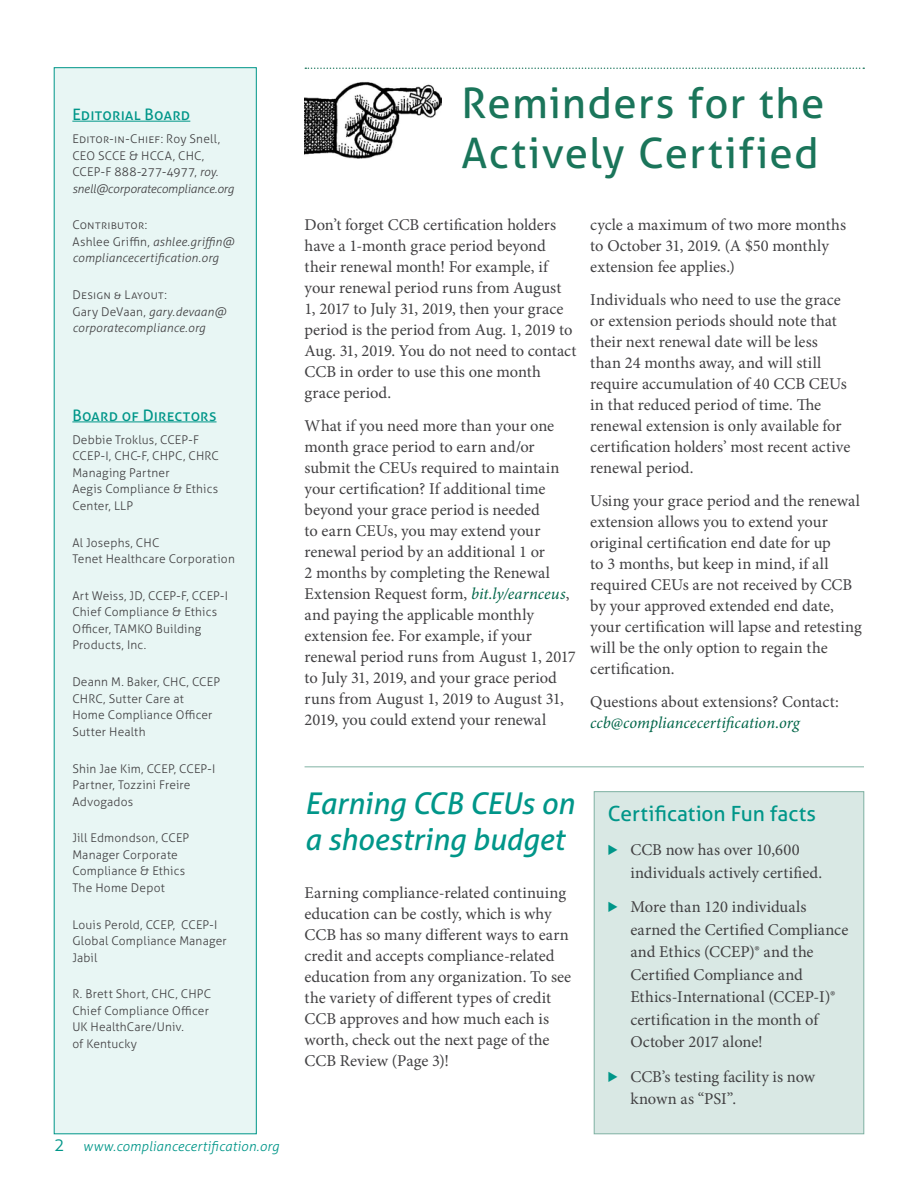
<style>
.page{position:relative;width:918px;height:1188px;background:#fff}
.page>*{position:absolute;margin:0;border:0;box-sizing:border-box;transform-origin:0 0}
.t1{font:42px/50.4px "Aller";letter-spacing:.03em;color:#1a755a}
.t2{font:italic 30px/36px "Aller";letter-spacing:-.01em;color:#009689}
.t3{font:21px "Aller";color:#009689}
.t4{font:16.5px/21px "Minion Pro";color:#414042}
.t5{font:italic 16.5px "Minion Pro";color:#006548}
.t6{font:15.75px "Aller";letter-spacing:.02em;color:#009689}
.t7{font:italic 300 13.5px "Aller";letter-spacing:.01em;color:#009689}
.t8{font:300 12px/16.5px "Aller";letter-spacing:.015em;color:#414042}
.t9{font:italic 300 12px/16.5px "Aller";letter-spacing:.015em;color:#414042}
.s1{font-style:italic}
.s2{font-style:normal}
.s3{font-style:normal;font-size:18px}
.s4{font-style:italic;color:#006548}
.s5{font-family:"Mar Vo Sym";color:#009689}
</style>
<div class="page">
<div style="left:54px;top:68px;width:202px;height:1066px;background:#e6f5f3"></div>
<hr style="left:72px;top:121px;width:118px;height:1px;background:#009689">
<hr style="left:72px;top:422px;width:145px;height:1px;background:#009689">
<img style="left:305px;top:81px;width:136px;height:77px">
<svg style="left:305px;top:68px;width:559px;height:1px"></svg>
<hr style="left:305px;top:766px;width:559px;height:1px;background:#80b2a3">
<div style="left:594px;top:792px;width:270px;height:342px;background:#d9e8e4"></div>
<div style="left:594px;top:791px;width:270px;height:343px;border:1px solid #80b2a3"></div>
<p class="t6" style="left:72px;top:105px;width:119px">Editorial Board</p>
<p class="t8" style="left:72px;top:131px;width:163px">Editor-in-Chief: Roy Snell,<br>CEO SCCE &amp; HCCA, CHC,<br>CCEP-F 888-277-4977, <span class="s1">roy. snell@corporatecompliance.org</span></p>
<p class="t9" style="left:72px;top:217px;width:163px"><span class="s2">Contributor:<br>Ashlee Griffin,</span> ashlee.griffin@ compliancecertification.org</p>
<p class="t9" style="left:72px;top:287px;width:155px"><span class="s2">Design &amp; Layout:<br>Gary DeVaan,</span> gary.devaan@ corporatecompliance.org</p>
<p class="t6" style="left:72px;top:406px;width:146px">Board of Directors</p>
<p class="t8" style="left:72px;top:431px;width:148px">Debbie Troklus, CCEP-F<br>CCEP-I, CHC‑F, CHPC, CHRC<br>Managing Partner<br>Aegis Compliance &amp; Ethics<br>Center, LLP</p>
<p class="t8" style="left:72px;top:534px;width:164px">Al Josephs, CHC<br>Tenet Healthcare Corporation</p>
<p class="t8" style="left:72px;top:588px;width:157px">Art Weiss, JD, CCEP-F, CCEP-I<br>Chief Compliance &amp; Ethics<br>Officer, TAMKO Building<br>Products, Inc.</p>
<p class="t8" style="left:72px;top:674px;width:149px">Deann M. Baker, CHC, CCEP<br>CHRC, Sutter Care at<br>Home Compliance Officer<br>Sutter Health</p>
<p class="t8" style="left:72px;top:760px;width:145px">Shin Jae Kim, CCEP, CCEP-I<br>Partner, Tozzini Freire<br>Advogados</p>
<p class="t8" style="left:72px;top:830px;width:118px">Jill Edmondson, CCEP<br>Manager Corporate<br>Compliance &amp; Ethics<br>The Home Depot</p>
<p class="t8" style="left:72px;top:916px;width:156px">Louis Perold, CCEP, CCEP-I<br>Global Compliance Manager<br>Jabil</p>
<p class="t8" style="left:72px;top:986px;width:140px">R. Brett Short, CHC, CHPC<br>Chief Compliance Officer<br>UK HealthCare/Univ.<br>of Kentucky</p>
<p class="t7" style="left:54px;top:1138px;width:226px"><span class="s3">2</span> www.compliancecertification.org</p>
<h1 class="t1" style="left:462px;top:78px;width:364px">Reminders for the<br>Actively Certified</h1>
<p class="t4" style="left:305px;top:214px;width:274px">Don’t forget CCB certification holders have a 1-month grace period beyond their renewal month! For example, if your renewal period runs from August 1, 2017 to July 31, 2019, then your grace period is the period from Aug. 1, 2019 to Aug. 31, 2019. You do not need to contact CCB in order to use this one month grace period.</p>
<p class="t4" style="left:305px;top:415px;width:273px">What if you need more than your one month grace period to earn and/or submit the CEUs required to maintain your certification? If additional time beyond your grace period is needed<br>to earn CEUs, you may extend your renewal period by an additional 1 or<br>2 months by completing the Renewal Extension Request form, <span class="s4">bit.ly/earnceus</span>, and paying the applicable monthly extension fee. For example, if your renewal period runs from August 1, 2017 to July 31, 2019, and your grace period runs from August 1, 2019 to August 31, 2019, you could extend your renewal</p>
<p class="t4" style="left:590px;top:214px;width:257px">cycle a maximum of two more months to October 31, 2019. (A $50 monthly extension fee applies.)</p>
<p class="t4" style="left:590px;top:289px;width:262px">Individuals who need to use the grace or extension periods should note that their next renewal date will be less than 24 months away, and will still require accumulation of 40 CCB CEUs in that reduced period of time. The renewal extension is only available for certification holders’ most recent active renewal period.</p>
<p class="t4" style="left:590px;top:490px;width:273px">Using your grace period and the renewal extension allows you to extend your original certification end date for up<br>to 3 months, but keep in mind, if all required CEUs are not received by CCB by your approved extended end date, your certification will lapse and retesting will be the only option to regain the certification.</p>
<p class="t4" style="left:590px;top:691px;width:250px">Questions about extensions? Contact:</p>
<p class="t5" style="left:590px;top:711px;width:211px">ccb@compliancecertification.org</p>
<h2 class="t2" style="left:305px;top:785px;width:271px">Earning CCB CEUs on a shoestring budget</h2>
<p class="t4" style="left:305px;top:882px;width:268px">Earning compliance-related continuing education can be costly, which is why CCB has so many different ways to earn credit and accepts compliance-related education from any organization. To see the variety of different types of credit CCB approves and how much each is worth, check out the next page of the CCB Review (Page 3)!</p>
<p class="t3" style="left:608px;top:801px;width:210px">Certification Fun facts</p>
<p class="t4" style="left:630px;top:839px;width:193px;line-height:22.5px;text-indent:-23px"><span class="s5">·</span> CCB now has over 10,600 individuals actively certified.</p>
<p class="t4" style="left:630px;top:896px;width:220px;line-height:22.5px;text-indent:-23px"><span class="s5">·</span> More than 120 individuals earned the Certified Compliance and Ethics (CCEP)® and the<br>Certified Compliance and<br>Ethics-International (CCEP-I)® certification in the month of<br>October 2017 alone!</p>
<p class="t4" style="left:630px;top:1065px;width:186px;line-height:22.5px;text-indent:-23px"><span class="s5">·</span> CCB’s testing facility is now known as “PSI”.</p>
</div>
